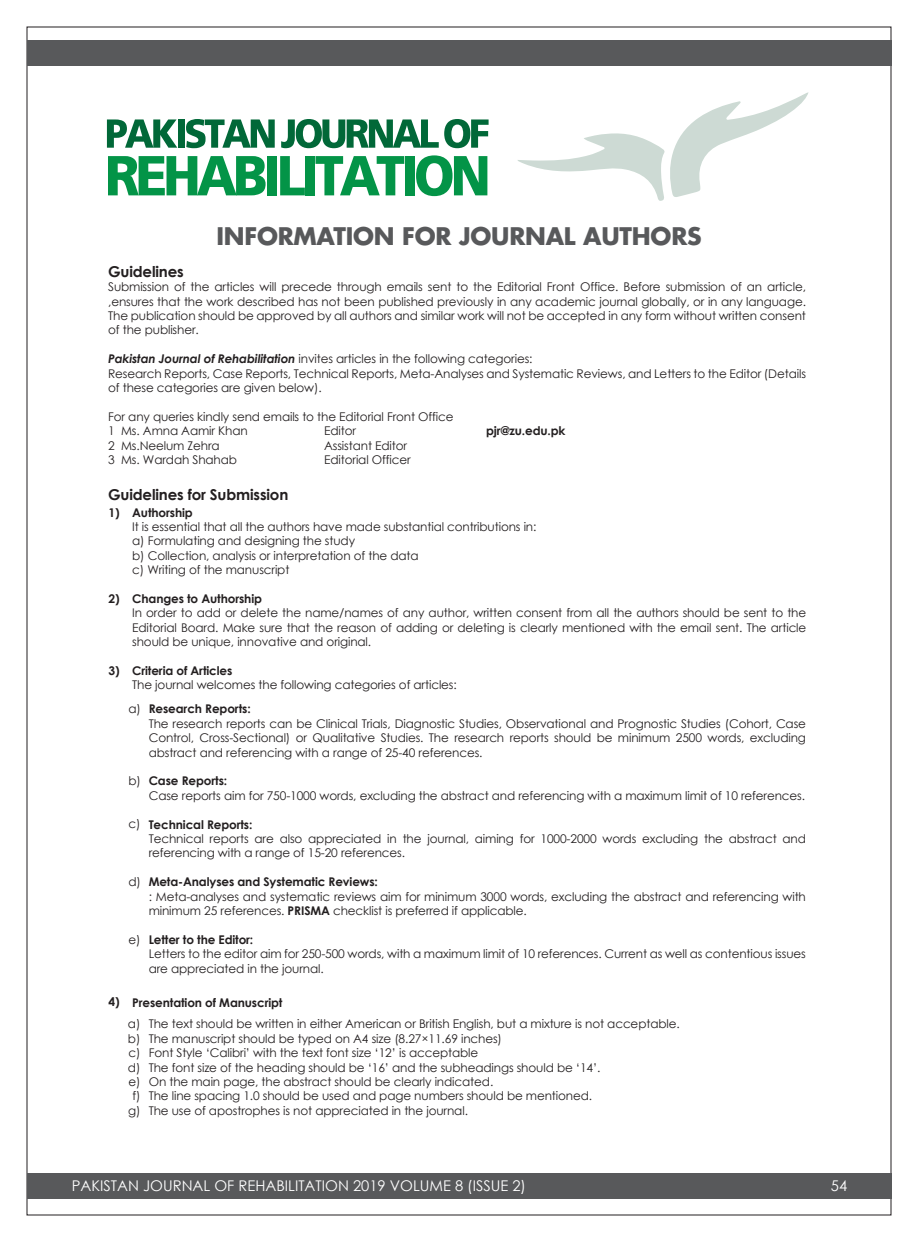
<style>
.page{position:relative;width:918px;height:1242px;background:#fff}
.page>*{position:absolute;margin:0;border:0;box-sizing:border-box;transform-origin:0 0}
.t1{font:700 23.55px "Futura Std";letter-spacing:-.01em;color:#58595b}
.t2{font:700 15px "Century Gothic";letter-spacing:-.01em;color:#231f20}
.t3{font:14.7px "Century Gothic";color:#fff}
.t4{font:12px/14.4px "Century Gothic";letter-spacing:-.01em;color:#231f20}
.t5{font:700 12px "Century Gothic";letter-spacing:-.01em;color:#231f20}
.s1{font-weight:700;font-style:italic}
.s2{font-weight:700}
</style>
<div class="page">
<div style="left:27px;top:40px;width:864px;height:26px;background:#58595b"></div>
<div style="left:27px;top:1173px;width:864px;height:26px;background:#58595b"></div>
<svg style="left:517px;top:92px;width:292px;height:109px"></svg>
<svg style="left:107px;top:119px;width:70px;height:29px"></svg>
<div style="left:178px;top:119px;width:7px;height:29px;background:#016838"></div>
<svg style="left:186px;top:119px;width:89px;height:29px"></svg>
<svg style="left:281px;top:119px;width:208px;height:29px"></svg>
<svg style="left:108px;top:156px;width:158px;height:39px"></svg>
<div style="left:267px;top:156px;width:10px;height:39px;background:#039447"></div>
<svg style="left:280px;top:156px;width:25px;height:39px"></svg>
<div style="left:305px;top:156px;width:10px;height:39px;background:#039447"></div>
<svg style="left:316px;top:156px;width:88px;height:39px"></svg>
<div style="left:405px;top:156px;width:9px;height:39px;background:#039447"></div>
<svg style="left:416px;top:155px;width:71px;height:41px"></svg>
<h1 class="t1" style="left:217px;top:221px;width:487px">INFORMATION FOR JOURNAL AUTHORS</h1>
<p class="t2" style="left:108px;top:262px;width:77px">Guidelines</p>
<p class="t4" style="left:108px;top:279px;width:699px;text-align:justify">Submission of the articles will precede through emails sent to the Editorial Front Office. Before submission of an article, ,ensures that the work described has not been published previously in any academic journal globally, or in any language.<br>The publication should be approved by all authors and similar work will not be accepted in any form without written consent of the publisher.</p>
<p class="t4" style="left:108px;top:351px;width:699px"><span class="s1">Pakistan Journal of Rehabilitation</span> invites articles in the following categories:<br>Research Reports, Case Reports, Technical Reports, Meta-Analyses and Systematic Reviews, and Letters to the Editor (Details of these categories are given below).</p>
<p class="t4" style="left:108px;top:409px;width:347px">For any queries kindly send emails to the Editorial Front Office<br>1 Ms. Amna Aamir Khan</p>
<p class="t4" style="left:324px;top:423px;width:33px">Editor</p>
<p class="t5" style="left:486px;top:423px;width:81px">pjr@zu.edu.pk</p>
<p class="t4" style="left:108px;top:438px;width:113px">2 Ms.Neelum Zehra</p>
<p class="t4" style="left:324px;top:438px;width:85px">Assistant Editor</p>
<p class="t4" style="left:108px;top:452px;width:130px">3 Ms. Wardah Shahab</p>
<p class="t4" style="left:324px;top:452px;width:88px">Editorial Officer</p>
<p class="t2" style="left:108px;top:485px;width:182px">Guidelines for Submission</p>
<p class="t5" style="left:109px;top:504px;width:13px">1)</p>
<p class="t5" style="left:109px;top:591px;width:13px">2)</p>
<p class="t5" style="left:109px;top:663px;width:13px">3)</p>
<p class="t5" style="left:109px;top:994px;width:13px">4)</p>
<p class="t5" style="left:132px;top:504px;width:62px">Authorship</p>
<p class="t4" style="left:132px;top:519px;width:406px">It is essential that all the authors have made substantial contributions in: a) Formulating and designing the study<br>b) Collection, analysis or interpretation of the data<br>c) Writing of the manuscript</p>
<p class="t5" style="left:132px;top:591px;width:131px">Changes to Authorship</p>
<p class="t4" style="left:132px;top:605px;width:676px;text-align:justify">In order to add or delete the name/names of any author, written consent from all the authors should be sent to the Editorial Board. Make sure that the reason of adding or deleting is clearly mentioned with the email sent. The article should be unique, innovative and original.</p>
<p class="t5" style="left:132px;top:663px;width:102px">Criteria of Articles</p>
<p class="t4" style="left:132px;top:677px;width:326px">The journal welcomes the following categories of articles:</p>
<p class="t4" style="left:128px;top:701px;width:14px">a)</p>
<p class="t4" style="left:128px;top:773px;width:14px">b)</p>
<p class="t4" style="left:128px;top:816px;width:14px">c)</p>
<p class="t4" style="left:128px;top:874px;width:14px">d)</p>
<p class="t4" style="left:128px;top:932px;width:14px">e)</p>
<p class="t5" style="left:149px;top:701px;width:103px">Research Reports:</p>
<p class="t4" style="left:149px;top:716px;width:659px;text-align:justify">The research reports can be Clinical Trials, Diagnostic Studies, Observational and Prognostic Studies (Cohort, Case Control, Cross-Sectional) or Qualitative Studies. The research reports should be minimum 2500 words, excluding abstract and referencing with a range of 25-40 references.</p>
<p class="t5" style="left:149px;top:773px;width:80px">Case Reports:</p>
<p class="t4" style="left:149px;top:788px;width:658px">Case reports aim for 750-1000 words, excluding the abstract and referencing with a maximum limit of 10 references.</p>
<p class="t5" style="left:149px;top:816px;width:105px">Technical Reports:</p>
<p class="t4" style="left:149px;top:831px;width:659px">Technical reports are also appreciated in the journal, aiming for 1000-2000 words excluding the abstract and referencing with a range of 15-20 references.</p>
<p class="t5" style="left:149px;top:874px;width:231px">Meta-Analyses and Systematic Reviews:</p>
<p class="t4" style="left:149px;top:889px;width:659px">: Meta-analyses and systematic reviews aim for minimum 3000 words, excluding the abstract and referencing with minimum 25 references. <span class="s2">PRISMA</span> checklist is preferred if applicable.</p>
<p class="t5" style="left:149px;top:932px;width:106px">Letter to the Editor:</p>
<p class="t4" style="left:149px;top:946px;width:659px">Letters to the editor aim for 250-500 words, with a maximum limit of 10 references. Current as well as contentious issues are appreciated in the journal.</p>
<p class="t5" style="left:132px;top:995px;width:152px">Presentation of Manuscript</p>
<p class="t4" style="left:128px;top:1016px;width:14px;text-align:center">a) b) c) d) e) f) g)</p>
<p class="t4" style="left:149px;top:1016px;width:533px">The text should be written in either American or British English, but a mixture is not acceptable.<br>The manuscript should be typed on A4 size (8.27×11.69 inches)<br>Font Style ‘Calibri’ with the text font size ‘12’ is acceptable<br>The font size of the heading should be ‘16’ and the subheadings should be ‘14’.<br>On the main page, the abstract should be clearly indicated.<br>The line spacing 1.0 should be used and page numbers should be mentioned.<br>The use of apostrophes is not appreciated in the journal.</p>
<p class="t3" style="left:72px;top:1176px;width:456px">PAKISTAN JOURNAL OF REHABILITATION 2019 VOLUME 8 (ISSUE 2)</p>
<p class="t3" style="left:831px;top:1176px;width:18px">54</p>
</div>
